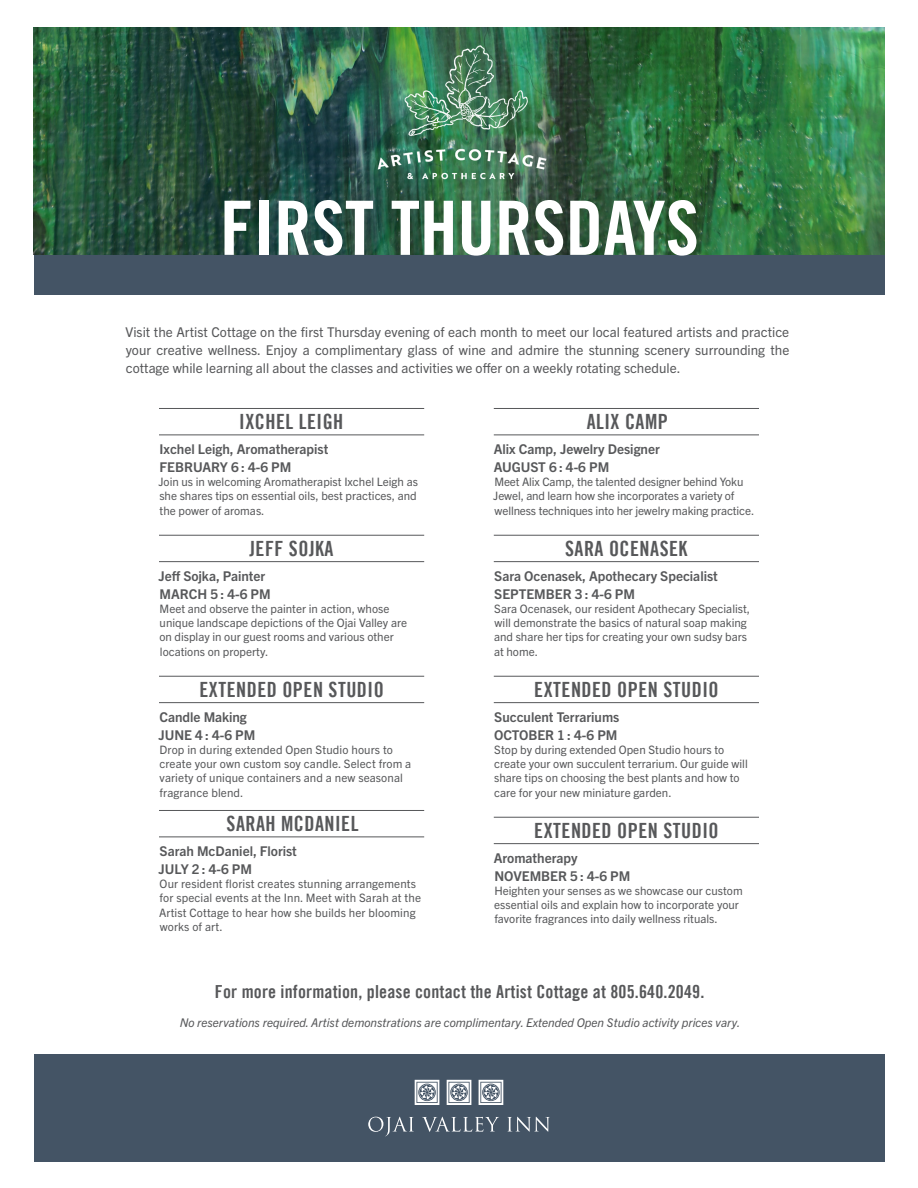
<style>
.page{position:relative;width:918px;height:1188px;background:#fff}
.page>*{position:absolute;margin:0;border:0;box-sizing:border-box;transform-origin:0 0}
.t1{font:75px "Trade Gothic LT Bold Cond Twenty";color:#fff}
.headline{font:21px "Trade Gothic LT Bold Cond Twenty";letter-spacing:.025em;color:#57585a;scale:.96 1}
.body{font:18px "Trade Gothic LT Bold Cond Twenty";letter-spacing:.01em;color:#57585a}
.body-2{font:13.5px/18px "Trade Gothic Next LT Pro";color:#57585a;text-align:justify}
.t2{font:700 13.5px "Trade Gothic Next LT Pro";color:#57585a}
.body-3{font:italic 12px "Trade Gothic Next LT Pro";color:#57585a}
.subhead{font:11.7px/14.2px "Trade Gothic Next LT Pro";color:#57585a}
</style>
<div class="page">
<div style="left:34px;top:255px;width:850px;height:39px;background:#445465"></div>
<img style="left:34px;top:28px;width:850px;height:227px">
<div style="left:34px;top:1054px;width:851px;height:108px;background:#445465"></div>
<svg style="left:368px;top:1117px;width:46px;height:19px"></svg>
<svg style="left:422px;top:1117px;width:77px;height:15px"></svg>
<svg style="left:507px;top:1117px;width:43px;height:15px"></svg>
<svg style="left:415px;top:1080px;width:24px;height:25px"></svg>
<svg style="left:447px;top:1080px;width:24px;height:25px"></svg>
<svg style="left:479px;top:1080px;width:24px;height:25px"></svg>
<hr style="left:159px;top:408px;width:265px;height:1px;background:#57585a">
<hr style="left:159px;top:435px;width:265px;height:1px;background:#57585a">
<hr style="left:159px;top:535px;width:265px;height:1px;background:#57585a">
<hr style="left:159px;top:561px;width:265px;height:1px;background:#57585a">
<hr style="left:159px;top:676px;width:265px;height:1px;background:#57585a">
<hr style="left:159px;top:702px;width:265px;height:1px;background:#57585a">
<hr style="left:159px;top:810px;width:265px;height:1px;background:#57585a">
<hr style="left:159px;top:837px;width:265px;height:1px;background:#57585a">
<hr style="left:494px;top:408px;width:265px;height:1px;background:#57585a">
<hr style="left:494px;top:435px;width:265px;height:1px;background:#57585a">
<hr style="left:494px;top:535px;width:265px;height:1px;background:#57585a">
<hr style="left:494px;top:561px;width:265px;height:1px;background:#57585a">
<hr style="left:494px;top:676px;width:265px;height:1px;background:#57585a">
<hr style="left:494px;top:702px;width:265px;height:1px;background:#57585a">
<hr style="left:494px;top:817px;width:265px;height:1px;background:#57585a">
<hr style="left:494px;top:843px;width:265px;height:1px;background:#57585a">
<img style="left:330px;top:27px;width:263px;height:218px">
<p class="t1" style="left:220px;top:183px;width:481px">FIRST THURSDAYS</p>
<p class="body-2" style="left:126px;top:322px;width:665px">Visit the Artist Cottage on the first Thursday evening of each month to meet our local featured artists and practice your creative wellness. Enjoy a complimentary glass of wine and admire the stunning scenery surrounding the cottage while learning all about the classes and activities we offer on a weekly rotating schedule.</p>
<p class="headline" style="left:239px;top:409px;width:110px">IXCHEL LEIGH</p>
<p class="t2" style="left:160px;top:440px;width:170px">Ixchel Leigh, Aromatherapist</p>
<p class="t2" style="left:160px;top:458px;width:133px">FEBRUARY 6 : 4-6 PM</p>
<p class="subhead" style="left:158px;top:474px;width:261px;text-align:justify">Join us in welcoming Aromatherapist Ixchel Leigh as she shares tips on essential oils, best practices, and the power of aromas.</p>
<p class="headline" style="left:250px;top:536px;width:89px">JEFF SOJKA</p>
<p class="t2" style="left:158px;top:566px;width:109px">Jeff Sojka, Painter</p>
<p class="t2" style="left:160px;top:584px;width:113px">MARCH 5 : 4-6 PM</p>
<p class="subhead" style="left:159px;top:601px;width:249px">Meet and observe the painter in action, whose unique landscape depictions of the Ojai Valley are on display in our guest rooms and various other locations on property.</p>
<p class="headline" style="left:200px;top:677px;width:193px">EXTENDED OPEN STUDIO</p>
<p class="t2" style="left:159px;top:707px;width:89px">Candle Making</p>
<p class="t2" style="left:158px;top:725px;width:99px">JUNE 4 : 4-6 PM</p>
<p class="subhead" style="left:159px;top:742px;width:253px">Drop in during extended Open Studio hours to create your own custom soy candle. Select from a variety of unique containers and a new seasonal fragrance blend.</p>
<p class="headline" style="left:227px;top:811px;width:139px">SARAH MCDANIEL</p>
<p class="t2" style="left:159px;top:842px;width:139px">Sarah McDaniel, Florist</p>
<p class="t2" style="left:158px;top:860px;width:95px">JULY 2 : 4-6 PM</p>
<p class="subhead" style="left:159px;top:876px;width:263px">Our resident florist creates stunning arrangements for special events at the Inn. Meet with Sarah at the Artist Cottage to hear how she builds her blooming works of art.</p>
<p class="headline" style="left:587px;top:409px;width:86px">ALIX CAMP</p>
<p class="t2" style="left:494px;top:440px;width:168px">Alix Camp, Jewelry Designer</p>
<p class="t2" style="left:494px;top:458px;width:117px">AUGUST 6 : 4-6 PM</p>
<p class="subhead" style="left:493px;top:474px;width:263px">Meet Alix Camp, the talented designer behind Yoku<br>Jewel, and learn how she incorporates a variety of wellness techniques into her jewelry making practice.</p>
<p class="headline" style="left:565px;top:536px;width:129px">SARA OCENASEK</p>
<p class="t2" style="left:494px;top:566px;width:225px">Sara Ocenasek, Apothecary Specialist</p>
<p class="t2" style="left:494px;top:584px;width:142px">SEPTEMBER 3 : 4-6 PM</p>
<p class="subhead" style="left:494px;top:601px;width:258px">Sara Ocenasek, our resident Apothecary Specialist, will demonstrate the basics of natural soap making and share her tips for creating your own sudsy bars at home.</p>
<p class="headline" style="left:534px;top:677px;width:193px">EXTENDED OPEN STUDIO</p>
<p class="t2" style="left:494px;top:707px;width:127px">Succulent Terrariums</p>
<p class="t2" style="left:494px;top:725px;width:125px">OCTOBER 1 : 4-6 PM</p>
<p class="subhead" style="left:494px;top:742px;width:255px">Stop by during extended Open Studio hours to create your own succulent terrarium. Our guide will share tips on choosing the best plants and how to care for your new miniature garden.</p>
<p class="headline" style="left:534px;top:818px;width:193px">EXTENDED OPEN STUDIO</p>
<p class="t2" style="left:494px;top:848px;width:85px">Aromatherapy</p>
<p class="t2" style="left:494px;top:866px;width:138px">NOVEMBER 5 : 4-6 PM</p>
<p class="subhead" style="left:494px;top:883px;width:250px">Heighten your senses as we showcase our custom essential oils and explain how to incorporate your favorite fragrances into daily wellness rituals.</p>
<p class="body" style="left:215px;top:981px;width:491px">For more information, please contact the Artist Cottage at 805.640.2049.</p>
<p class="body-3" style="left:180px;top:1014px;width:562px">No reservations required. Artist demonstrations are complimentary. Extended Open Studio activity prices vary.</p>
</div>
